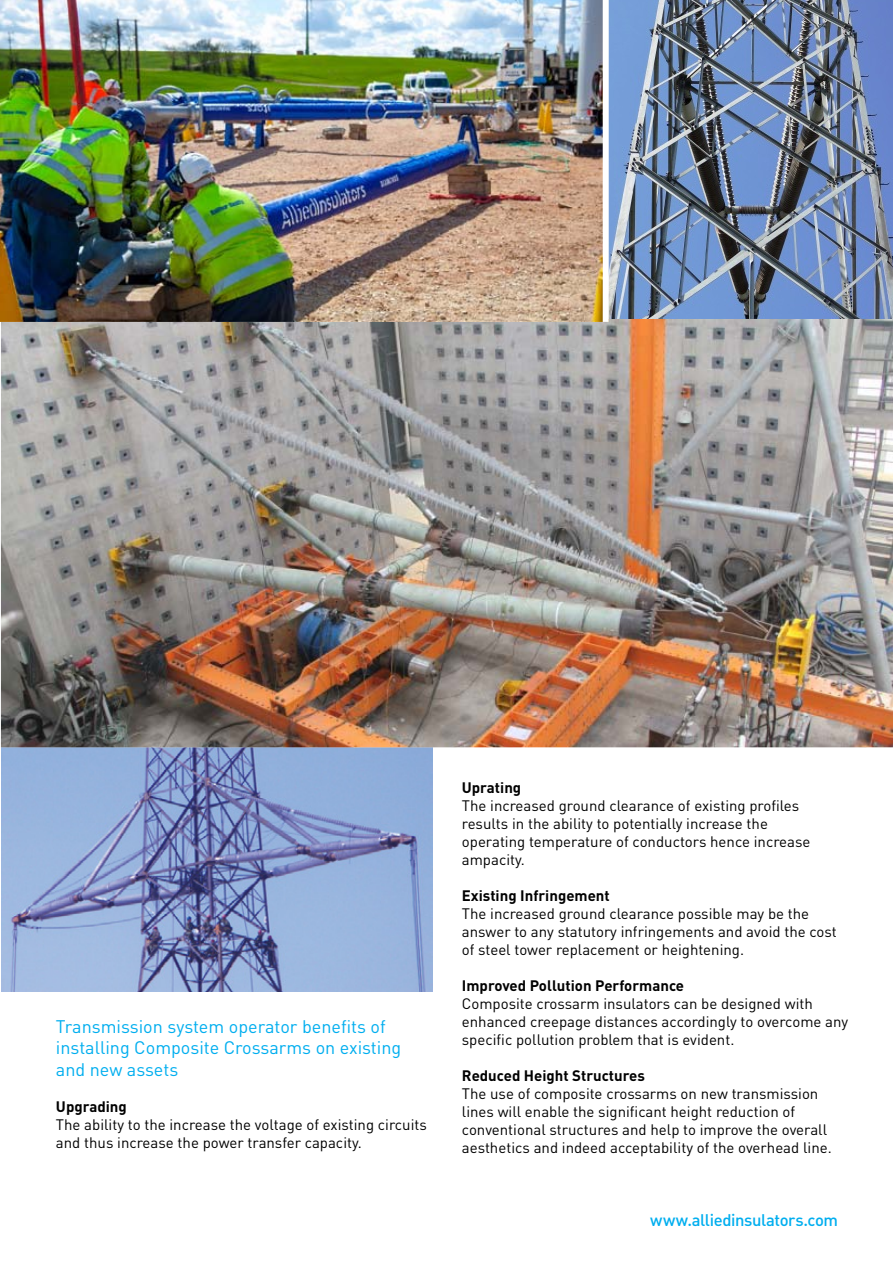
<style>
.page{position:relative;width:893px;height:1263px;background:#fff}
.page>*{position:absolute;margin:0;border:0;box-sizing:border-box;transform-origin:0 0}
.t1{font:18px/21.6px "DIN";color:#00aeef}
.t2{font:16.65px "DIN Medium Alternate";letter-spacing:-.025em;color:#00aeef}
.t3{font:15px/18px "DIN";color:#000}
.t4{font:700 15px "DIN";color:#000}
</style>
<div class="page">
<img style="left:1px;top:747px;width:432px;height:244px">
<img style="left:1px;top:320px;width:892px;height:427px">
<img style="left:0;top:0;width:603px;height:322px">
<img style="left:609px;top:0;width:284px;height:320px">
<div style="left:603px;top:0;width:6px;height:322px;background:#fff"></div>
<p class="t1" style="left:56px;top:1015px;width:347px">Transmission system operator benefits of installing Composite Crossarms on existing and new assets</p>
<p class="t4" style="left:56px;top:1096px;width:72px">Upgrading</p>
<p class="t3" style="left:56px;top:1115px;width:372px">The ability to the increase the voltage of existing circuits and thus increase the power transfer capacity.</p>
<p class="t4" style="left:462px;top:777px;width:61px">Uprating</p>
<p class="t3" style="left:462px;top:796px;width:350px">The increased ground clearance of existing profiles results in the ability to potentially increase the operating temperature of conductors hence increase ampacity.</p>
<p class="t4" style="left:462px;top:885px;width:149px">Existing Infringement</p>
<p class="t3" style="left:462px;top:904px;width:376px">The increased ground clearance possible may be the answer to any statutory infringements and avoid the cost of steel tower replacement or heightening.</p>
<p class="t4" style="left:462px;top:975px;width:224px">Improved Pollution Performance</p>
<p class="t3" style="left:462px;top:994px;width:388px">Composite crossarm insulators can be designed with enhanced creepage distances accordingly to overcome any specific pollution problem that is evident.</p>
<p class="t4" style="left:462px;top:1065px;width:185px">Reduced Height Structures</p>
<p class="t3" style="left:462px;top:1084px;width:371px">The use of composite crossarms on new transmission lines will enable the significant height reduction of conventional structures and help to improve the overall aesthetics and indeed acceptability of the overhead line.</p>
<p class="t2" style="left:650px;top:1210px;width:189px">www.alliedinsulators.com</p>
</div>
